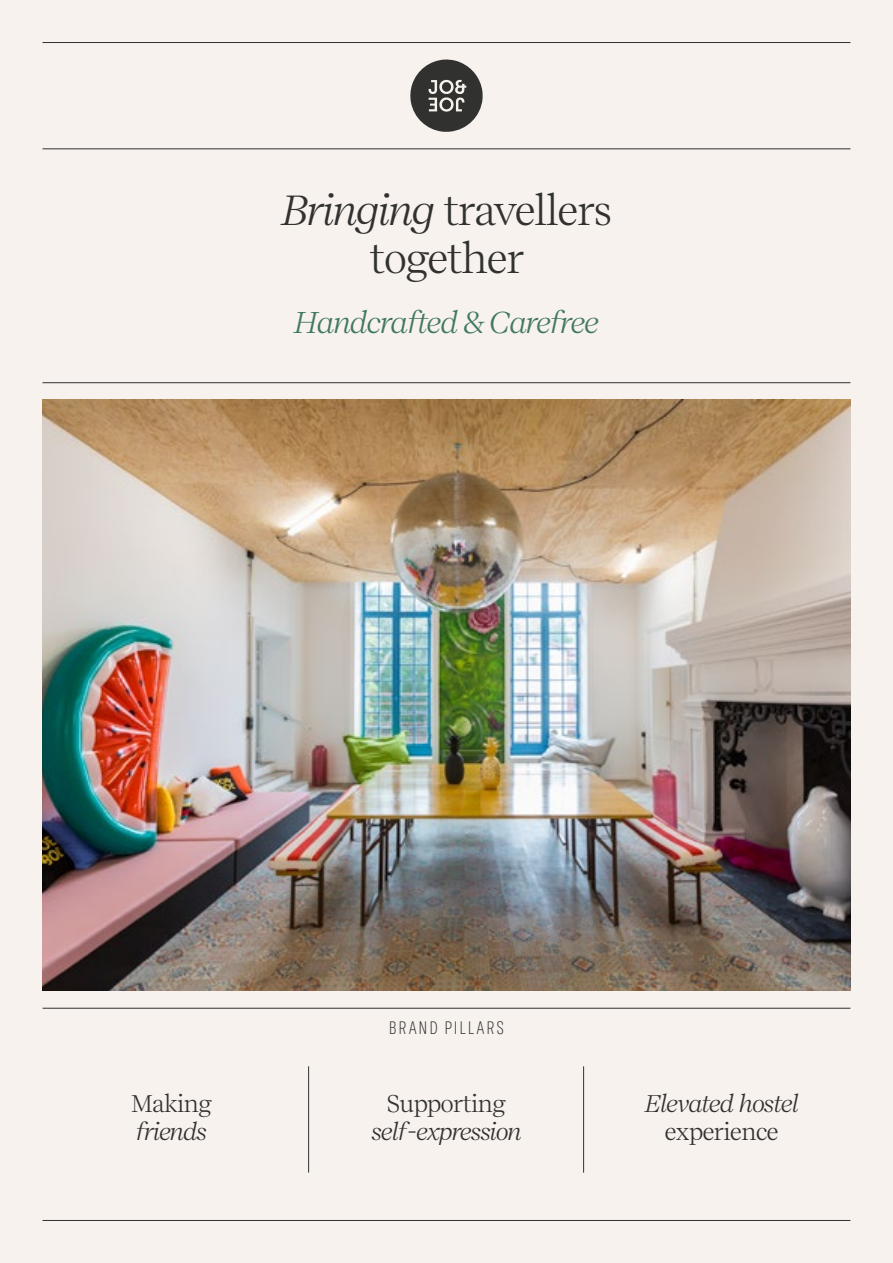
<style>
.page{position:relative;width:893px;height:1263px;background:#f7f2ed}
.page>*{position:absolute;margin:0;border:0;box-sizing:border-box;transform-origin:0 0}
.t1{font:42px/48px "Spezia Serif Regular B";letter-spacing:-.05em;color:#313130;text-align:center}
.t2{font:30px "Spezia Serif Regular Italic B";letter-spacing:-.05em;color:#427861}
.t3{font:24px "Spezia Serif Regular Italic B";letter-spacing:-.05em;color:#313130}
.t4{font:24px "Spezia Serif Regular B";letter-spacing:-.05em;color:#313130}
.t5{font:18px "Spezia Condensed";letter-spacing:.1em;color:#313130}
.s1{font-family:"Spezia Serif Regular Italic B"}
</style>
<div class="page">
<hr style="left:43px;top:42px;width:807px;height:1px;background:#313130">
<hr style="left:43px;top:148px;width:807px;height:1px;background:#313130">
<hr style="left:43px;top:382px;width:807px;height:1px;background:#313130">
<hr style="left:43px;top:1008px;width:807px;height:1px;background:#313130">
<hr style="left:43px;top:1220px;width:807px;height:1px;background:#313130">
<img style="left:43px;top:400px;width:807px;height:591px">
<hr style="left:583px;top:1066px;width:1px;height:106px;background:#313130">
<hr style="left:308px;top:1066px;width:1px;height:106px;background:#313130">
<svg style="left:410px;top:59px;width:73px;height:73px"></svg>
<h1 class="t1" style="left:281px;top:184px;width:333px"><span class="s1">Bringing</span> travellers together</h1>
<p class="t2" style="left:294px;top:301px;width:307px">Handcrafted &amp; Carefree</p>
<p class="t4" style="left:131px;top:1086px;width:83px">Making</p>
<p class="t3" style="left:136px;top:1115px;width:73px">friends</p>
<p class="t5" style="left:389px;top:1014px;width:117px">BRAND PILLARS</p>
<p class="t4" style="left:387px;top:1086px;width:121px">Supporting</p>
<p class="t3" style="left:371px;top:1115px;width:152px">self-expression</p>
<p class="t3" style="left:644px;top:1086px;width:156px">Elevated hostel</p>
<p class="t4" style="left:665px;top:1115px;width:116px">experience</p>
</div>
